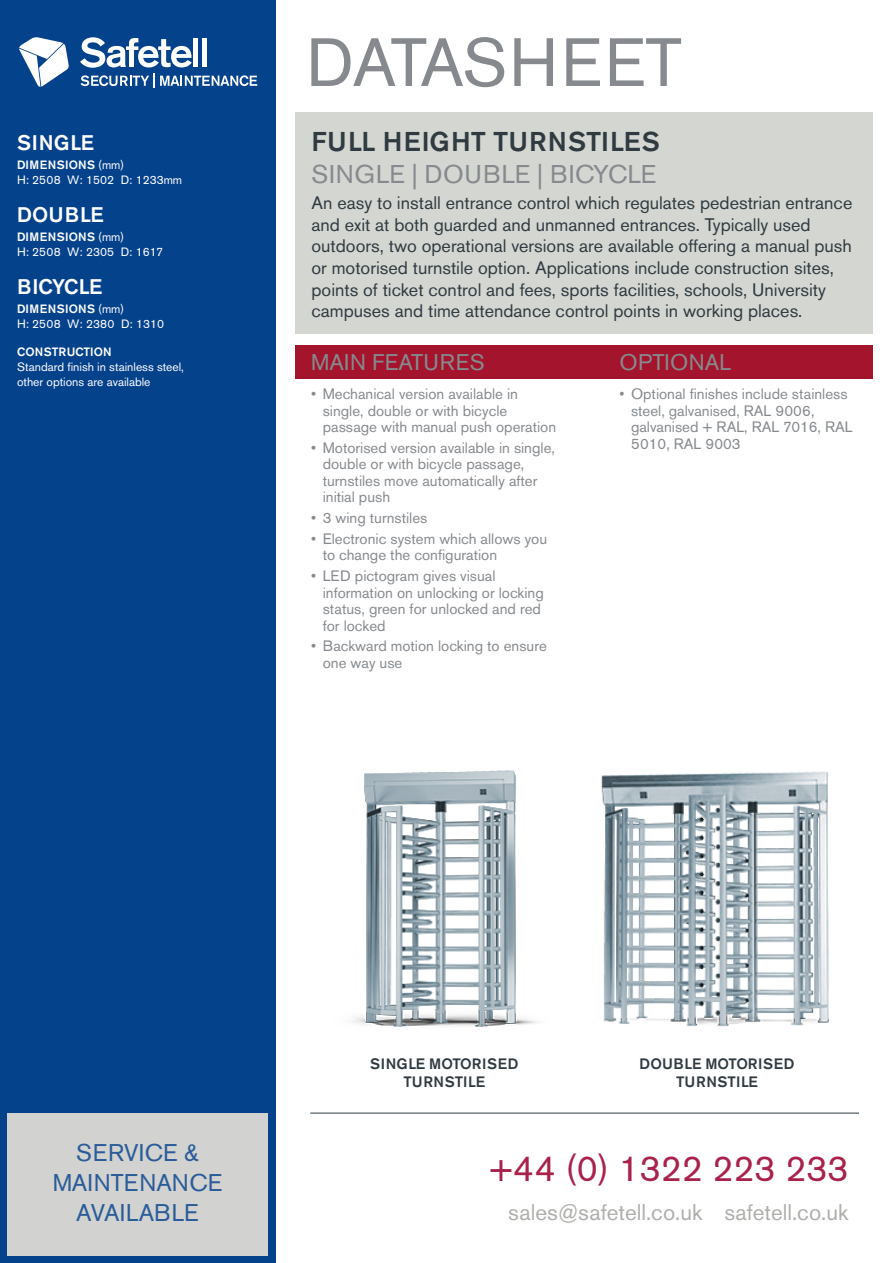
<style>
.page{position:relative;width:893px;height:1263px;background:#fff}
.page>*{position:absolute;margin:0;border:0;box-sizing:border-box;transform-origin:0 0}
.t1{font:67.5px "Akzidenz Grotesk BE";letter-spacing:-.01em;color:#868a8e}
.t2{font:36px "Akzidenz Grotesk BE";color:#a8224b}
.t3{font:500 27px "Akzidenz Grotesk BE";letter-spacing:.04em;color:#2f3b41}
.t4{font:25.5px "Akzidenz Grotesk BE";letter-spacing:.02em;color:#868a8e}
.t5{font:24px/30px "Akzidenz Grotesk BE";color:#05428c;text-align:center}
.t6{font:22.5px "Akzidenz Grotesk BE";color:#aeafab}
.t7{font:22.5px "Akzidenz Grotesk BE";color:#868a8e}
.t8{font:500 21px "Akzidenz Grotesk BE";color:#fff}
.t9{font:18px/21.6px "Akzidenz Grotesk BE";color:#2f3b41}
.t10{font:15px/16.5px "Akzidenz Grotesk BE";color:#868a8e}
.t11{font:500 15px "Akzidenz Grotesk BE";letter-spacing:.03em;color:#2f3b41}
.t12{font:12px/15px "Akzidenz Grotesk BE";color:#fff}
.t13{font:500 12px "Akzidenz Grotesk BE";letter-spacing:.04em;color:#fff}
.t14{font:500 12px "Akzidenz Grotesk BE";color:#fff}
.s1{font-weight:400}
</style>
<div class="page">
<div style="left:0;top:0;width:276px;height:1263px;background:#05428c"></div>
<div style="left:7px;top:1113px;width:261px;height:142px;background:#d2d3d1"></div>
<div style="left:295px;top:345px;width:578px;height:33px;background:#a4142c"></div>
<div style="left:295px;top:113px;width:578px;height:221px;background:#d4d6d1"></div>
<svg style="left:80px;top:37px;width:177px;height:51px"></svg>
<svg style="left:19px;top:37px;width:50px;height:50px"></svg>
<hr style="left:310px;top:1113px;width:549px;height:1px;background:#2f3b41">
<img style="left:352px;top:770px;width:186px;height:257px">
<img style="left:601px;top:771px;width:228px;height:256px">
<p class="t8" style="left:17px;top:129px;width:79px">SINGLE</p>
<p class="t13" style="left:17px;top:157px;width:109px">DIMENSIONS <span class="s1">(mm)</span></p>
<p class="t12" style="left:17px;top:172px;width:167px">H: 2508 W: 1502 D: 1233mm</p>
<p class="t8" style="left:17px;top:202px;width:88px">DOUBLE</p>
<p class="t13" style="left:17px;top:229px;width:109px">DIMENSIONS <span class="s1">(mm)</span></p>
<p class="t12" style="left:17px;top:244px;width:148px">H: 2508 W: 2305 D: 1617</p>
<p class="t8" style="left:17px;top:274px;width:87px">BICYCLE</p>
<p class="t13" style="left:17px;top:302px;width:109px">DIMENSIONS <span class="s1">(mm)</span></p>
<p class="t12" style="left:17px;top:317px;width:148px">H: 2508 W: 2380 D: 1310</p>
<p class="t14" style="left:17px;top:344px;width:96px">CONSTRUCTION</p>
<p class="t12" style="left:17px;top:359px;width:169px">Standard finish in stainless steel, other options are available</p>
<p class="t1" style="left:306px;top:22px;width:377px">DATASHEET</p>
<p class="t3" style="left:311px;top:125px;width:350px">FULL HEIGHT TURNSTILES</p>
<p class="t4" style="left:311px;top:159px;width:346px">SINGLE | DOUBLE | BICYCLE</p>
<p class="t9" style="left:311px;top:192px;width:542px">An easy to install entrance control which regulates pedestrian entrance and exit at both guarded and unmanned entrances. Typically used outdoors, two operational versions are available offering a manual push or motorised turnstile option. Applications include construction sites, points of ticket control and fees, sports facilities, schools, University campuses and time attendance control points in working places.</p>
<p class="t7" style="left:311px;top:349px;width:175px">MAIN FEATURES</p>
<p class="t10" style="left:323px;top:386px;width:235px;text-indent:-11px">• Mechanical version available in single, double or with bicycle passage with manual push operation</p>
<p class="t10" style="left:323px;top:439px;width:234px;text-indent:-11px">• Motorised version available in single, double or with bicycle passage, turnstiles move automatically after initial push</p>
<p class="t10" style="left:311px;top:510px;width:118px">• 3 wing turnstiles</p>
<p class="t10" style="left:323px;top:530px;width:226px;text-indent:-11px">• Electronic system which allows you to change the configuration</p>
<p class="t10" style="left:323px;top:568px;width:222px;text-indent:-11px">• LED pictogram gives visual information on unlocking or locking status, green for unlocked and red for locked</p>
<p class="t10" style="left:323px;top:638px;width:226px;text-indent:-11px">• Backward motion locking to ensure one way use</p>
<p class="t7" style="left:620px;top:349px;width:113px">OPTIONAL</p>
<p class="t10" style="left:631px;top:386px;width:223px;text-indent:-11px">• Optional finishes include stainless steel, galvanised, RAL 9006, galvanised + RAL, RAL 7016, RAL<br>5010, RAL 9003</p>
<h3 class="t5" style="left:52px;top:1138px;width:171px">SERVICE &amp;<br>MAINTENANCE<br>AVAILABLE</h3>
<p class="t11" style="left:370px;top:1055px;width:150px">SINGLE MOTORISED</p>
<p class="t11" style="left:403px;top:1073px;width:83px">TURNSTILE</p>
<p class="t11" style="left:640px;top:1055px;width:156px">DOUBLE MOTORISED</p>
<p class="t11" style="left:676px;top:1073px;width:83px">TURNSTILE</p>
<p class="t2" style="left:489px;top:1147px;width:361px">+44 (0) 1322 223 233</p>
<p class="t6" style="left:508px;top:1199px;width:341px">sales@safetell.co.uk safetell.co.uk</p>
</div>
